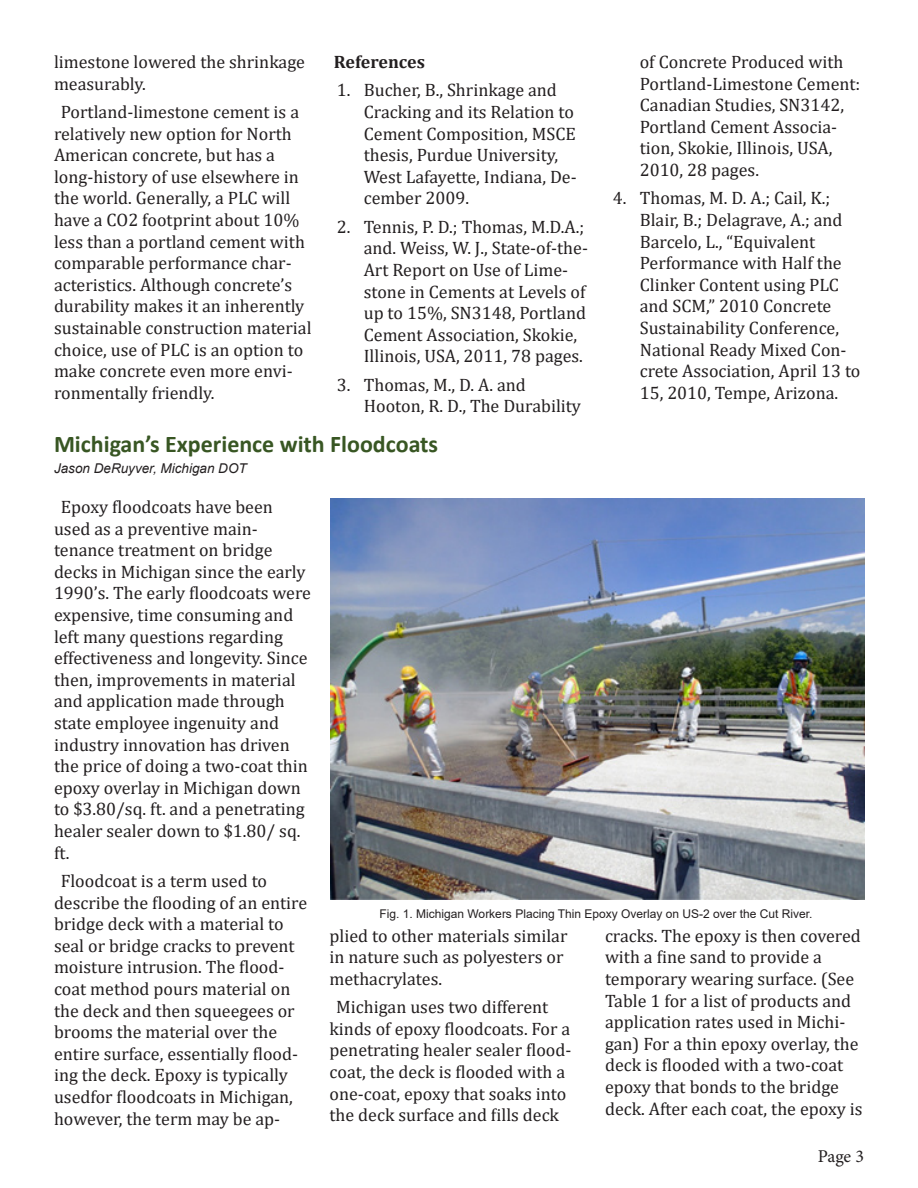
<style>
.page{position:relative;width:918px;height:1188px;background:#fff}
.page>*{position:absolute;margin:0;border:0;box-sizing:border-box;transform-origin:0 0}
.Article_Title{font:700 24px "Calibri";color:#385623}
.Body{font:18px/21.6px "Cambria";color:#231f20}
.Sub_Heading{font:700 18px "Cambria";color:#231f20}
.t1{font:18px "Minion Pro";color:#231f20}
.Author{font:italic 13.5px "Arial";color:#231f20}
.Figure_Text{font:12px "Arial";color:#231f20}
</style>
<div class="page">
<img style="left:330px;top:499px;width:534px;height:401px">
<p class="Body" style="left:54px;top:51px;width:253px">limestone lowered the shrinkage measurably.</p>
<p class="Body" style="left:54px;top:101px;width:259px;text-indent:7px">Portland-limestone cement is a relatively new option for North<br>American concrete, but has a long-history of use elsewhere in the world. Generally, a PLC will have a CO2 footprint about 10% less than a portland cement with comparable performance char&shy;acteristics. Although concrete’s durability makes it an inherently sustainable construction material choice, use of PLC is an option to make concrete even more envi&shy;ronmentally friendly.</p>
<p class="Sub_Heading" style="left:334px;top:49px;width:93px">References</p>
<p class="Body" style="left:364px;top:79px;width:214px;text-indent:-27px">1. Bucher, B., Shrinkage and<br>Cracking and its Relation to<br>Cement Composition, MSCE thesis, Purdue University,<br>West Lafayette, Indiana, De&shy;cember 2009.</p>
<p class="Body" style="left:364px;top:216px;width:226px;text-indent:-27px">2. Tennis, P. D.; Thomas, M.D.A.; and. Weiss, W. J., State-of-the-<br>Art Report on Use of Lime&shy;stone in Cements at Levels of up to 15%, SN3148, Portland<br>Cement Association, Skokie,<br>Illinois, USA, 2011, 78 pages.</p>
<p class="Body" style="left:364px;top:374px;width:219px;text-indent:-27px">3. Thomas, M., D. A. and<br>Hooton, R. D., The Durability</p>
<p class="Article_Title" style="left:54px;top:427px;width:386px">Michigan’s Experience with Floodcoats</p>
<p class="Author" style="left:54px;top:460px;width:194px">Jason DeRuyver, Michigan DOT</p>
<p class="Body" style="left:640px;top:51px;width:222px">of Concrete Produced with<br>Portland-Limestone Cement:<br>Canadian Studies, SN3142,<br>Portland Cement Associa&shy;tion, Skokie, Illinois, USA,<br>2010, 28 pages.</p>
<p class="Body" style="left:640px;top:187px;width:222px;text-indent:-27px">4. Thomas, M. D. A.; Cail, K.;<br>Blair, B.; Delagrave, A.; and<br>Barcelo, L., “Equivalent<br>Performance with Half the<br>Clinker Content using PLC and SCM,” 2010 Concrete<br>Sustainability Conference,<br>National Ready Mixed Con&shy;crete Association, April 13 to<br>15, 2010, Tempe, Arizona.</p>
<p class="Body" style="left:54px;top:496px;width:259px;text-indent:7px">Epoxy floodcoats have been used as a preventive main&shy;tenance treatment on bridge decks in Michigan since the early<br>1990’s. The early floodcoats were expensive, time consuming and left many questions regarding effectiveness and longevity. Since then, improvements in material and application made through state employee ingenuity and industry innovation has driven the price of doing a two-coat thin epoxy overlay in Michigan down to $3.80/sq. ft. and a penetrating healer sealer down to $1.80/ sq. ft.</p>
<p class="Body" style="left:54px;top:870px;width:255px;text-indent:7px">Floodcoat is a term used to describe the flooding of an entire bridge deck with a material to seal or bridge cracks to prevent moisture intrusion. The flood&shy;coat method pours material on the deck and then squeegees or brooms the material over the entire surface, essentially flood&shy;ing the deck. Epoxy is typically usedfor floodcoats in Michigan, however, the term may be ap-</p>
<p class="Figure_Text" style="left:380px;top:906px;width:435px">Fig. 1. Michigan Workers Placing Thin Epoxy Overlay on US-2 over the Cut River.</p>
<p class="Body" style="left:330px;top:925px;width:239px">plied to other materials similar in nature such as polyesters or methacrylates.</p>
<p class="Body" style="left:330px;top:996px;width:243px;text-indent:7px">Michigan uses two different kinds of epoxy floodcoats. For a penetrating healer sealer flood&shy;coat, the deck is flooded with a one-coat, epoxy that soaks into the deck surface and fills deck</p>
<p class="Body" style="left:605px;top:925px;width:259px">cracks. The epoxy is then covered with a fine sand to provide a temporary wearing surface. (See<br>Table 1 for a list of products and application rates used in Michi&shy;gan) For a thin epoxy overlay, the deck is flooded with a two-coat epoxy that bonds to the bridge deck. After each coat, the epoxy is</p>
<p class="t1" style="left:818px;top:1144px;width:48px">Page 3</p>
</div>
